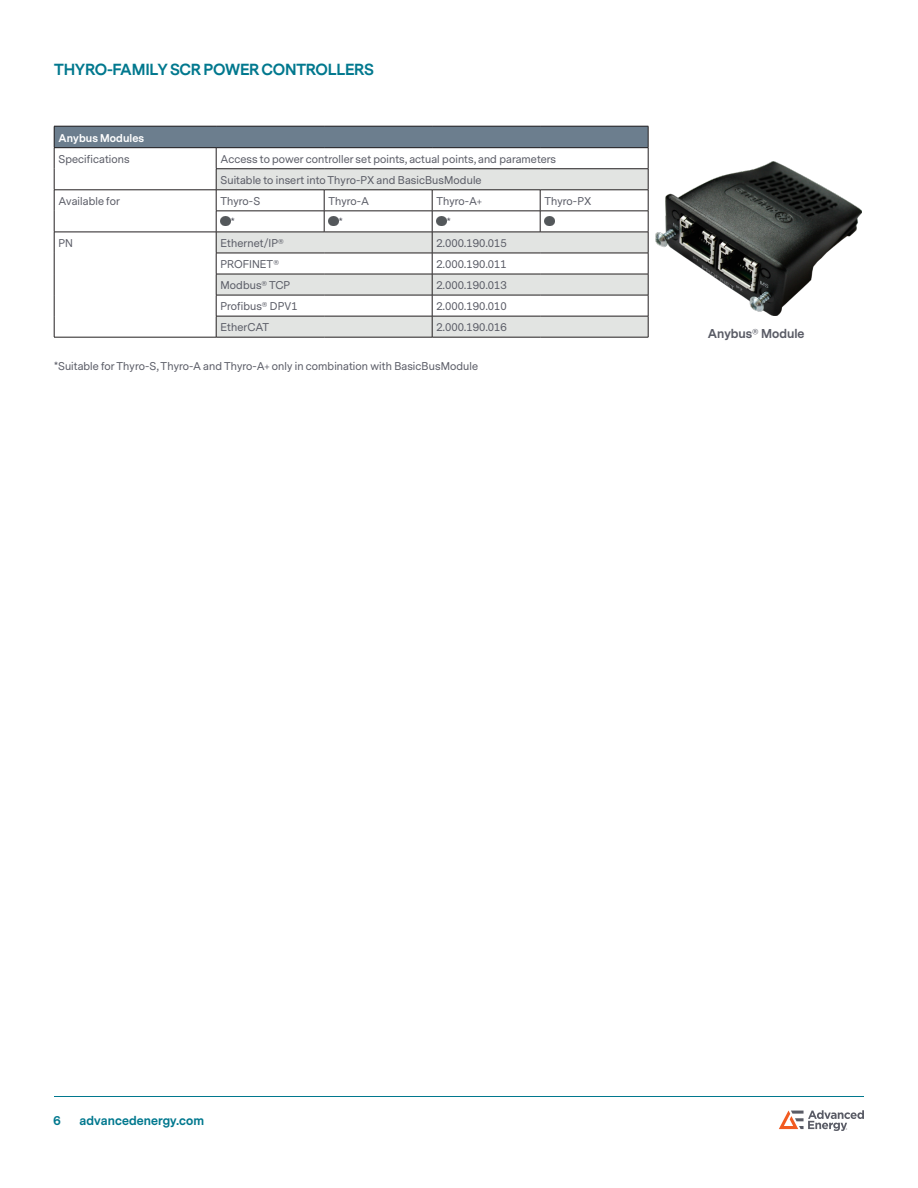
<style>
.page{position:relative;width:918px;height:1188px;background:#fff}
.page>*{position:absolute;margin:0;border:0;box-sizing:border-box;transform-origin:0 0}
.t1{font:700 15px "Messina Sans";letter-spacing:-.015em;color:#01788e}
.t2{font:700 12px "Messina Sans";letter-spacing:.01em;color:#01788e}
.t3{font:700 12px "Messina Sans";color:#5a5c66}
.t4{font:10.5px/21px "Messina Sans";letter-spacing:.01em;color:#5a5c66}
.t5{font:700 10.5px "Messina Sans";letter-spacing:.01em;color:#fff}
.s1{font-weight:400}
</style>
<div class="page">
<hr style="left:54px;top:1096px;width:810px;height:1px;background:#01788e">
<svg style="left:779px;top:1110px;width:85px;height:21px"></svg>
<div style="left:54px;top:126px;width:594px;height:22px;background:#6c7e8e"></div>
<svg style="left:230px;top:169px;width:418px;height:168px;fill:#e2e4e2"></svg>
<hr style="left:54px;top:126px;width:162px;height:1px;background:#231f20">
<hr style="left:216px;top:126px;width:108px;height:1px;background:#231f20">
<hr style="left:324px;top:126px;width:108px;height:1px;background:#231f20">
<hr style="left:432px;top:126px;width:108px;height:1px;background:#231f20">
<hr style="left:540px;top:126px;width:108px;height:1px;background:#231f20">
<hr style="left:54px;top:147px;width:162px;height:1px;background:#231f20">
<hr style="left:216px;top:147px;width:108px;height:1px;background:#231f20">
<hr style="left:324px;top:147px;width:108px;height:1px;background:#231f20">
<hr style="left:432px;top:147px;width:108px;height:1px;background:#231f20">
<hr style="left:540px;top:147px;width:108px;height:1px;background:#231f20">
<hr style="left:216px;top:168px;width:108px;height:1px;background:#231f20">
<hr style="left:324px;top:168px;width:108px;height:1px;background:#231f20">
<hr style="left:432px;top:168px;width:108px;height:1px;background:#231f20">
<hr style="left:540px;top:168px;width:108px;height:1px;background:#231f20">
<hr style="left:54px;top:190px;width:162px;height:1px;background:#231f20">
<hr style="left:216px;top:190px;width:108px;height:1px;background:#231f20">
<hr style="left:324px;top:190px;width:108px;height:1px;background:#231f20">
<hr style="left:432px;top:190px;width:108px;height:1px;background:#231f20">
<hr style="left:540px;top:190px;width:108px;height:1px;background:#231f20">
<hr style="left:216px;top:211px;width:108px;height:1px;background:#231f20">
<hr style="left:324px;top:211px;width:108px;height:1px;background:#231f20">
<hr style="left:432px;top:211px;width:108px;height:1px;background:#231f20">
<hr style="left:540px;top:211px;width:108px;height:1px;background:#231f20">
<hr style="left:54px;top:232px;width:162px;height:1px;background:#231f20">
<svg style="left:54px;top:126px;width:1px;height:211px"></svg>
<hr style="left:54px;top:337px;width:162px;height:1px;background:#231f20">
<hr style="left:216px;top:232px;width:108px;height:1px;background:#231f20">
<hr style="left:324px;top:232px;width:108px;height:1px;background:#231f20">
<hr style="left:432px;top:232px;width:108px;height:1px;background:#231f20">
<hr style="left:540px;top:232px;width:108px;height:1px;background:#231f20">
<hr style="left:216px;top:253px;width:108px;height:1px;background:#231f20">
<hr style="left:324px;top:253px;width:108px;height:1px;background:#231f20">
<hr style="left:432px;top:253px;width:108px;height:1px;background:#231f20">
<hr style="left:540px;top:253px;width:108px;height:1px;background:#231f20">
<hr style="left:216px;top:274px;width:108px;height:1px;background:#231f20">
<hr style="left:324px;top:274px;width:108px;height:1px;background:#231f20">
<hr style="left:432px;top:274px;width:108px;height:1px;background:#231f20">
<hr style="left:540px;top:274px;width:108px;height:1px;background:#231f20">
<hr style="left:216px;top:295px;width:108px;height:1px;background:#231f20">
<hr style="left:324px;top:295px;width:108px;height:1px;background:#231f20">
<hr style="left:432px;top:295px;width:108px;height:1px;background:#231f20">
<hr style="left:540px;top:295px;width:108px;height:1px;background:#231f20">
<hr style="left:216px;top:316px;width:108px;height:1px;background:#231f20">
<hr style="left:324px;top:316px;width:108px;height:1px;background:#231f20">
<hr style="left:432px;top:316px;width:108px;height:1px;background:#231f20">
<hr style="left:540px;top:316px;width:108px;height:1px;background:#231f20">
<svg style="left:648px;top:126px;width:1px;height:211px"></svg>
<hr style="left:216px;top:337px;width:108px;height:1px;background:#231f20">
<hr style="left:324px;top:337px;width:108px;height:1px;background:#231f20">
<hr style="left:432px;top:337px;width:108px;height:1px;background:#231f20">
<hr style="left:540px;top:337px;width:108px;height:1px;background:#231f20">
<svg style="left:216px;top:148px;width:14px;height:189px"></svg>
<svg style="left:324px;top:190px;width:14px;height:42px"></svg>
<svg style="left:432px;top:190px;width:14px;height:147px"></svg>
<svg style="left:540px;top:190px;width:14px;height:42px"></svg>
<img style="left:655px;top:161px;width:207px;height:155px">
<h1 class="t1" style="left:54px;top:59px;width:321px">THYRO-FAMILY SCR POWER CONTROLLERS</h1>
<p class="t5" style="left:59px;top:131px;width:87px">Anybus Modules</p>
<p class="t4" style="left:59px;top:149px;width:73px">Specifications</p>
<p class="t4" style="left:221px;top:149px;width:337px">Access to power controller set points, actual points, and parameters<br>Suitable to insert into Thyro-PX and BasicBusModule</p>
<p class="t4" style="left:59px;top:191px;width:63px">Available for</p>
<p class="t4" style="left:221px;top:191px;width:41px">Thyro-S</p>
<p class="t4" style="left:329px;top:191px;width:42px">Thyro-A</p>
<p class="t4" style="left:437px;top:191px;width:47px">Thyro-A+</p>
<p class="t4" style="left:545px;top:191px;width:48px">Thyro-PX</p>
<p class="t4" style="left:231px;top:212px;width:6px">*</p>
<p class="t4" style="left:339px;top:212px;width:6px">*</p>
<p class="t4" style="left:447px;top:212px;width:6px">*</p>
<p class="t4" style="left:59px;top:233px;width:16px">PN</p>
<p class="t4" style="left:221px;top:233px;width:65px">Ethernet/IP®</p>
<p class="t4" style="left:437px;top:233px;width:72px">2.000.190.015</p>
<p class="t4" style="left:221px;top:254px;width:60px">PROFINET®</p>
<p class="t4" style="left:437px;top:254px;width:72px">2.000.190.011</p>
<p class="t4" style="left:221px;top:275px;width:71px">Modbus® TCP</p>
<p class="t4" style="left:437px;top:275px;width:72px">2.000.190.013</p>
<p class="t4" style="left:221px;top:296px;width:79px">Profibus® DPV1</p>
<p class="t4" style="left:437px;top:296px;width:72px">2.000.190.010</p>
<p class="t4" style="left:221px;top:317px;width:50px">EtherCAT</p>
<p class="t4" style="left:437px;top:317px;width:72px">2.000.190.016</p>
<p class="t4" style="left:54px;top:356px;width:426px">*Suitable for Thyro-S, Thyro-A and Thyro-A+ only in combination with BasicBusModule</p>
<p class="t3" style="left:708px;top:325px;width:98px">Anybus<span class="s1">®</span> Module</p>
<p class="t2" style="left:53px;top:1113px;width:9px">6</p>
<p class="t2" style="left:79px;top:1113px;width:126px">advancedenergy.com</p>
</div>
